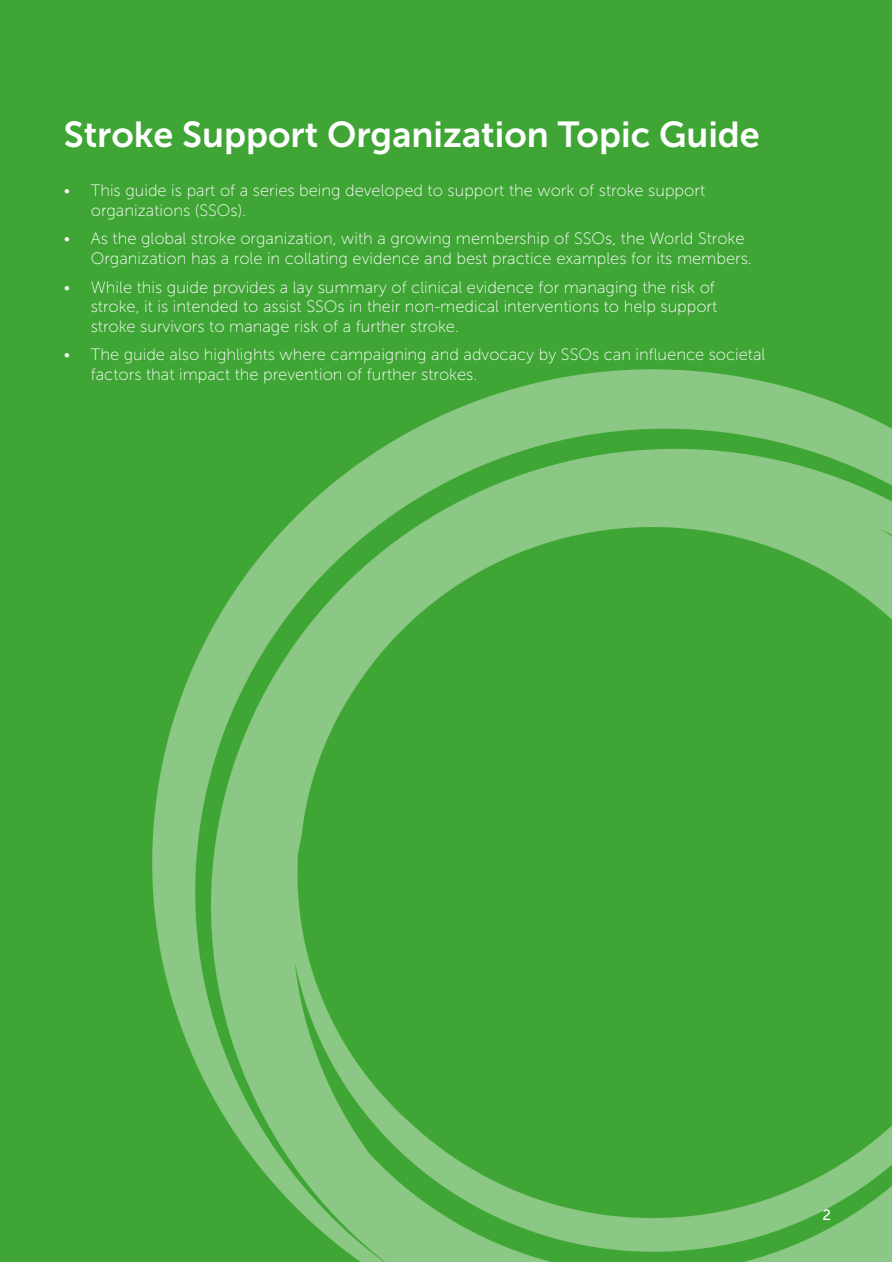
<style>
.page{position:relative;width:893px;height:1263px;background:#fff}
.page>*{position:absolute;margin:0;border:0;box-sizing:border-box;transform-origin:0 0}
.t1{font:36px "Museo Sans 700";color:#fff}
.t2{font:16.5px/19.8px "Museo Sans 100";color:#fff}
.t3{font:15px "Museo Sans 500";color:#fff}
</style>
<div class="page">
<div style="left:1px;top:1px;width:891px;height:1261px;background:#3fa535"></div>
<img style="left:152px;top:370px;width:740px;height:892px">
<h1 class="t1" style="left:64px;top:115px;width:698px">Stroke Support Organization Topic Guide</h1>
<p class="t2" style="left:91px;top:181px;width:616px;text-indent:-27px">• This guide is part of a series being developed to support the work of stroke support organizations (SSOs).</p>
<p class="t2" style="left:91px;top:229px;width:662px;text-indent:-27px">• As the global stroke organization, with a growing membership of SSOs, the World Stroke<br>Organization has a role in collating evidence and best practice examples for its members.</p>
<p class="t2" style="left:91px;top:277px;width:628px;text-indent:-27px">• While this guide provides a lay summary of clinical evidence for managing the risk of stroke, it is intended to assist SSOs in their non-medical interventions to help support stroke survivors to manage risk of a further stroke.</p>
<p class="t2" style="left:91px;top:345px;width:676px;text-indent:-27px">• The guide also highlights where campaigning and advocacy by SSOs can influence societal factors that impact the prevention of further strokes.</p>
<p class="t3" style="left:823px;top:1207px;width:10px">2</p>
</div>
